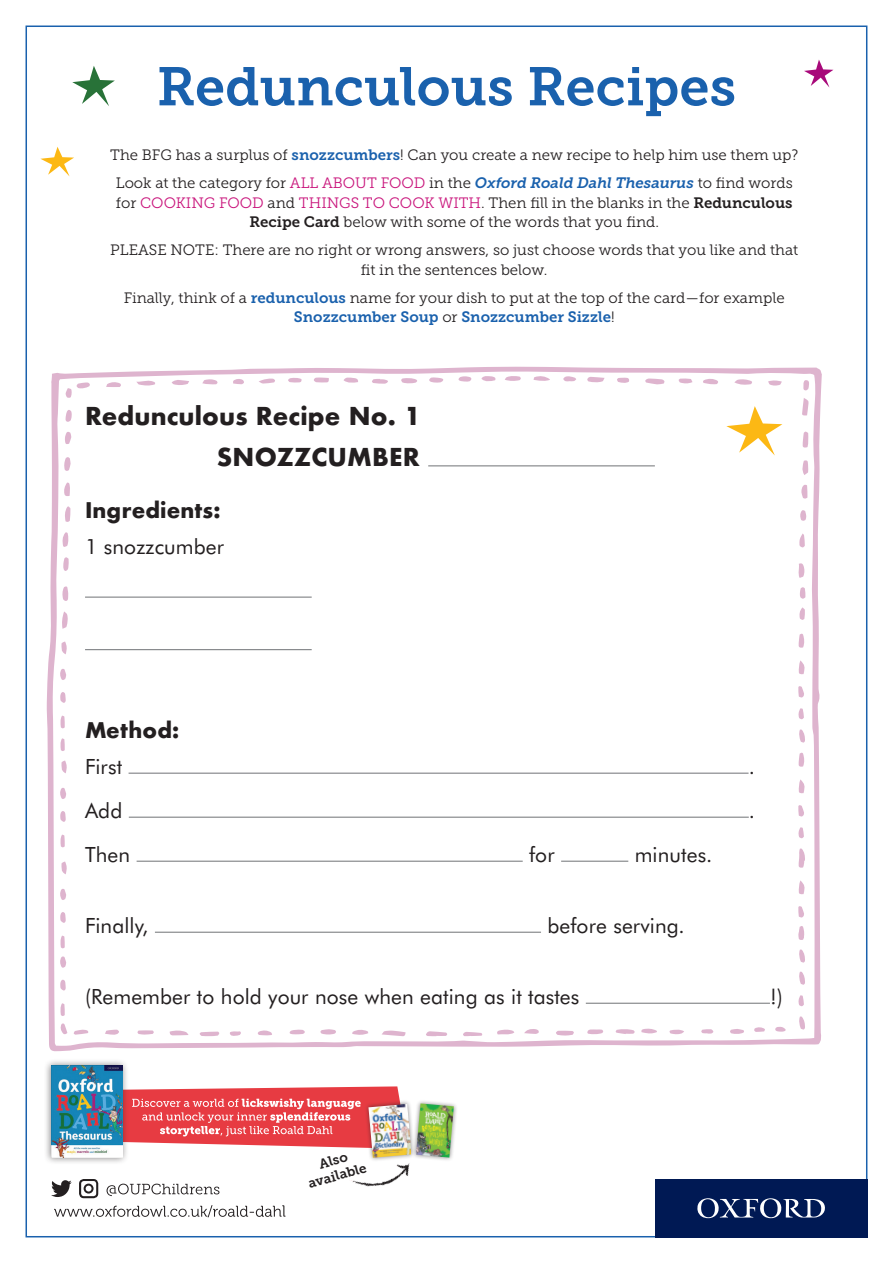
<style>
.page{position:relative;width:893px;height:1263px;background:#fff}
.page>*{position:absolute;margin:0;border:0;box-sizing:border-box;transform-origin:0 0}
.t1{font:54px "Museo Slab 700";color:#1a61ad}
.t2{font:700 24px "Futura";letter-spacing:.005em;color:#231f20}
.t3{font:21px "Futura BT";letter-spacing:.005em;color:#231f20}
.t4{font:700 21px "Futura";letter-spacing:.005em;color:#231f20}
.t5{font:15px/19.5px "Museo Slab 300";color:#231f20;text-align:center}
.t6{font:15px "Museo Slab 700";color:#1a61ad}
.t7{font:13.5px/15.6px "Museo Slab 700";color:#231f20;text-align:center}
.s1{font-family:"Museo Slab 700";color:#1a61ad}
.s2{color:#c9157c}
.s3{font-family:"Museo Slab 700";font-style:italic;color:#1a61ad}
.s4{font-family:"Museo Slab 700"}
.s5{font-family:"Museo Slab 300";color:#231f20}
</style>
<div class="page">
<div style="left:655px;top:1179px;width:212px;height:58px;background:#001954"></div>
<svg style="left:697px;top:1198px;width:128px;height:20px"></svg>
<svg style="left:107px;top:1183px;width:112px;height:13px"></svg>
<svg style="left:51px;top:1180px;width:21px;height:17px"></svg>
<svg style="left:79px;top:1179px;width:19px;height:19px"></svg>
<svg style="left:54px;top:1205px;width:231px;height:12px"></svg>
<svg style="left:72px;top:66px;width:43px;height:40px"></svg>
<svg style="left:40px;top:147px;width:34px;height:29px"></svg>
<svg style="left:804px;top:60px;width:29px;height:28px"></svg>
<svg style="left:47px;top:367px;width:775px;height:684px"></svg>
<svg style="left:645px;top:378px;width:20px;height:6px"></svg>
<svg style="left:803px;top:431px;width:6px;height:17px"></svg>
<svg style="left:801px;top:484px;width:6px;height:15px"></svg>
<svg style="left:734px;top:379px;width:18px;height:6px"></svg>
<svg style="left:64px;top:506px;width:6px;height:16px"></svg>
<svg style="left:802px;top:398px;width:7px;height:18px"></svg>
<svg style="left:62px;top:532px;width:7px;height:15px"></svg>
<svg style="left:61px;top:611px;width:7px;height:18px"></svg>
<svg style="left:172px;top:378px;width:17px;height:7px"></svg>
<svg style="left:62px;top:586px;width:6px;height:15px"></svg>
<svg style="left:797px;top:562px;width:8px;height:16px"></svg>
<svg style="left:587px;top:377px;width:18px;height:6px"></svg>
<svg style="left:801px;top:460px;width:7px;height:15px"></svg>
<svg style="left:703px;top:378px;width:15px;height:6px"></svg>
<svg style="left:401px;top:378px;width:16px;height:6px"></svg>
<svg style="left:64px;top:457px;width:7px;height:14px"></svg>
<svg style="left:534px;top:375px;width:16px;height:6px"></svg>
<svg style="left:505px;top:376px;width:16px;height:5px"></svg>
<svg style="left:372px;top:379px;width:17px;height:5px"></svg>
<svg style="left:313px;top:377px;width:16px;height:5px"></svg>
<svg style="left:106px;top:382px;width:15px;height:5px"></svg>
<svg style="left:259px;top:378px;width:16px;height:6px"></svg>
<svg style="left:799px;top:533px;width:6px;height:14px"></svg>
<svg style="left:63px;top:557px;width:6px;height:14px"></svg>
<svg style="left:63px;top:482px;width:8px;height:14px"></svg>
<svg style="left:64px;top:432px;width:7px;height:12px"></svg>
<svg style="left:66px;top:409px;width:6px;height:13px"></svg>
<svg style="left:136px;top:379px;width:19px;height:7px"></svg>
<svg style="left:679px;top:378px;width:13px;height:6px"></svg>
<svg style="left:458px;top:376px;width:13px;height:6px"></svg>
<svg style="left:800px;top:587px;width:5px;height:12px"></svg>
<svg style="left:429px;top:377px;width:15px;height:6px"></svg>
<svg style="left:202px;top:379px;width:16px;height:5px"></svg>
<svg style="left:617px;top:378px;width:12px;height:6px"></svg>
<svg style="left:481px;top:376px;width:15px;height:6px"></svg>
<svg style="left:344px;top:376px;width:14px;height:8px"></svg>
<svg style="left:563px;top:376px;width:13px;height:5px"></svg>
<svg style="left:799px;top:607px;width:6px;height:13px"></svg>
<svg style="left:800px;top:510px;width:6px;height:11px"></svg>
<svg style="left:768px;top:380px;width:14px;height:6px"></svg>
<svg style="left:233px;top:378px;width:11px;height:6px"></svg>
<svg style="left:803px;top:380px;width:6px;height:11px"></svg>
<svg style="left:799px;top:634px;width:6px;height:14px"></svg>
<svg style="left:799px;top:660px;width:6px;height:14px"></svg>
<svg style="left:798px;top:686px;width:6px;height:11px"></svg>
<svg style="left:798px;top:729px;width:7px;height:14px"></svg>
<svg style="left:798px;top:708px;width:6px;height:11px"></svg>
<svg style="left:799px;top:753px;width:6px;height:14px"></svg>
<svg style="left:799px;top:779px;width:6px;height:14px"></svg>
<svg style="left:798px;top:805px;width:6px;height:11px"></svg>
<svg style="left:798px;top:827px;width:6px;height:11px"></svg>
<svg style="left:798px;top:848px;width:7px;height:20px"></svg>
<svg style="left:799px;top:880px;width:6px;height:14px"></svg>
<svg style="left:798px;top:906px;width:6px;height:11px"></svg>
<svg style="left:798px;top:949px;width:7px;height:14px"></svg>
<svg style="left:798px;top:926px;width:7px;height:14px"></svg>
<svg style="left:798px;top:1016px;width:7px;height:13px"></svg>
<svg style="left:798px;top:995px;width:6px;height:11px"></svg>
<svg style="left:288px;top:378px;width:14px;height:5px"></svg>
<svg style="left:66px;top:382px;width:24px;height:16px"></svg>
<svg style="left:60px;top:641px;width:7px;height:13px"></svg>
<svg style="left:59px;top:669px;width:7px;height:11px"></svg>
<svg style="left:60px;top:691px;width:6px;height:12px"></svg>
<svg style="left:60px;top:716px;width:5px;height:12px"></svg>
<svg style="left:60px;top:760px;width:7px;height:13px"></svg>
<svg style="left:59px;top:788px;width:7px;height:11px"></svg>
<svg style="left:60px;top:810px;width:6px;height:12px"></svg>
<svg style="left:60px;top:834px;width:5px;height:13px"></svg>
<svg style="left:60px;top:861px;width:7px;height:13px"></svg>
<svg style="left:59px;top:889px;width:7px;height:11px"></svg>
<svg style="left:60px;top:911px;width:6px;height:12px"></svg>
<svg style="left:60px;top:935px;width:5px;height:13px"></svg>
<svg style="left:59px;top:956px;width:7px;height:12px"></svg>
<svg style="left:60px;top:979px;width:6px;height:12px"></svg>
<svg style="left:60px;top:1003px;width:5px;height:13px"></svg>
<svg style="left:382px;top:1030px;width:23px;height:6px"></svg>
<svg style="left:426px;top:1031px;width:21px;height:5px"></svg>
<svg style="left:199px;top:1031px;width:20px;height:5px"></svg>
<svg style="left:556px;top:1031px;width:18px;height:4px"></svg>
<svg style="left:170px;top:1030px;width:19px;height:5px"></svg>
<svg style="left:616px;top:1029px;width:19px;height:5px"></svg>
<svg style="left:463px;top:1032px;width:19px;height:4px"></svg>
<svg style="left:496px;top:1029px;width:18px;height:6px"></svg>
<svg style="left:352px;top:1029px;width:16px;height:6px"></svg>
<svg style="left:320px;top:1029px;width:16px;height:6px"></svg>
<svg style="left:587px;top:1029px;width:16px;height:5px"></svg>
<svg style="left:289px;top:1030px;width:16px;height:4px"></svg>
<svg style="left:137px;top:1030px;width:17px;height:4px"></svg>
<svg style="left:641px;top:1028px;width:16px;height:6px"></svg>
<svg style="left:105px;top:1030px;width:14px;height:5px"></svg>
<svg style="left:524px;top:1029px;width:15px;height:5px"></svg>
<svg style="left:730px;top:1029px;width:14px;height:5px"></svg>
<svg style="left:74px;top:1030px;width:14px;height:5px"></svg>
<svg style="left:258px;top:1030px;width:14px;height:6px"></svg>
<svg style="left:669px;top:1029px;width:15px;height:5px"></svg>
<svg style="left:60px;top:1023px;width:7px;height:11px"></svg>
<svg style="left:701px;top:1029px;width:13px;height:4px"></svg>
<svg style="left:230px;top:1031px;width:11px;height:5px"></svg>
<svg style="left:775px;top:1027px;width:11px;height:5px"></svg>
<svg style="left:754px;top:1027px;width:11px;height:5px"></svg>
<svg style="left:798px;top:972px;width:7px;height:13px"></svg>
<svg style="left:60px;top:738px;width:5px;height:13px"></svg>
<svg style="left:129px;top:1086px;width:271px;height:62px;background:#eb6469"></svg>
<div style="left:44px;top:1058px;width:85px;height:107px;background:#231f20;opacity:.55"></div>
<img style="left:51px;top:1065px;width:71px;height:93px">
<div style="left:412px;top:1099px;width:46px;height:63px;background:#231f20;opacity:.55"></div>
<img style="left:416px;top:1103px;width:38px;height:54px">
<img style="left:343px;top:1134px;width:81px;height:53px">
<div style="left:364px;top:1100px;width:52px;height:62px;background:#231f20;opacity:.55"></div>
<img style="left:368px;top:1104px;width:43px;height:54px">
<h1 class="t1" style="left:157px;top:56px;width:581px">Redunculous Recipes</h1>
<p class="t5" style="left:110px;top:141px;width:690px;line-height:28px">The BFG has a surplus of <span class="s1">snozzcumbers</span>! Can you create a new recipe to help him use them up?<br>Look at the category for <span class="s2">ALL ABOUT FOOD</span> in the <span class="s3">Oxford Roald Dahl Thesaurus</span> to find words</p>
<p class="t5" style="left:116px;top:193px;width:678px">for <span class="s2">COOKING FOOD</span> and <span class="s2">THINGS TO COOK WITH</span>. Then fill in the blanks in the <span class="s4">Redunculous<br>Recipe Card</span> below with some of the words that you find.</p>
<p class="t5" style="left:110px;top:240px;width:689px">PLEASE NOTE: There are no right or wrong answers, so just choose words that you like and that fit in the sentences below.</p>
<p class="t5" style="left:124px;top:288px;width:662px">Finally, think of a <span class="s1">redunculous</span> name for your dish to put at the top of the card—for example</p>
<p class="t6" style="left:294px;top:308px;width:322px">Snozzcumber Soup <span class="s5">or</span> Snozzcumber Sizzle<span class="s5">!</span></p>
<h2 class="t2" style="left:85px;top:399px;width:337px">Redunculous Recipe No. 1</h2>
<h2 class="t2" style="left:217px;top:440px;width:204px">SNOZZCUMBER</h2>
<h3 class="t4" style="left:85px;top:495px;width:137px">Ingredients:</h3>
<h3 class="t3" style="left:85px;top:533px;width:141px">1 snozzcumber</h3>
<h3 class="t4" style="left:85px;top:715px;width:96px">Method:</h3>
<h3 class="t3" style="left:85px;top:753px;width:39px">First</h3>
<h3 class="t3" style="left:85px;top:797px;width:39px">Add</h3>
<h3 class="t3" style="left:85px;top:841px;width:47px">Then</h3>
<h3 class="t3" style="left:529px;top:841px;width:27px">for</h3>
<h3 class="t3" style="left:635px;top:841px;width:79px">minutes.</h3>
<h3 class="t3" style="left:85px;top:912px;width:65px">Finally,</h3>
<h3 class="t3" style="left:547px;top:912px;width:139px">before serving.</h3>
<h3 class="t3" style="left:749px;top:753px;width:8px">.</h3>
<h3 class="t3" style="left:749px;top:797px;width:8px">.</h3>
<h3 class="t3" style="left:85px;top:983px;width:496px">(Remember to hold your nose when eating as it tastes</h3>
<h3 class="t3" style="left:770px;top:983px;width:14px">!)</h3>
<p class="t7" style="left:303px;top:1160px;width:61px;rotate:-15deg">Also available</p>
</div>
